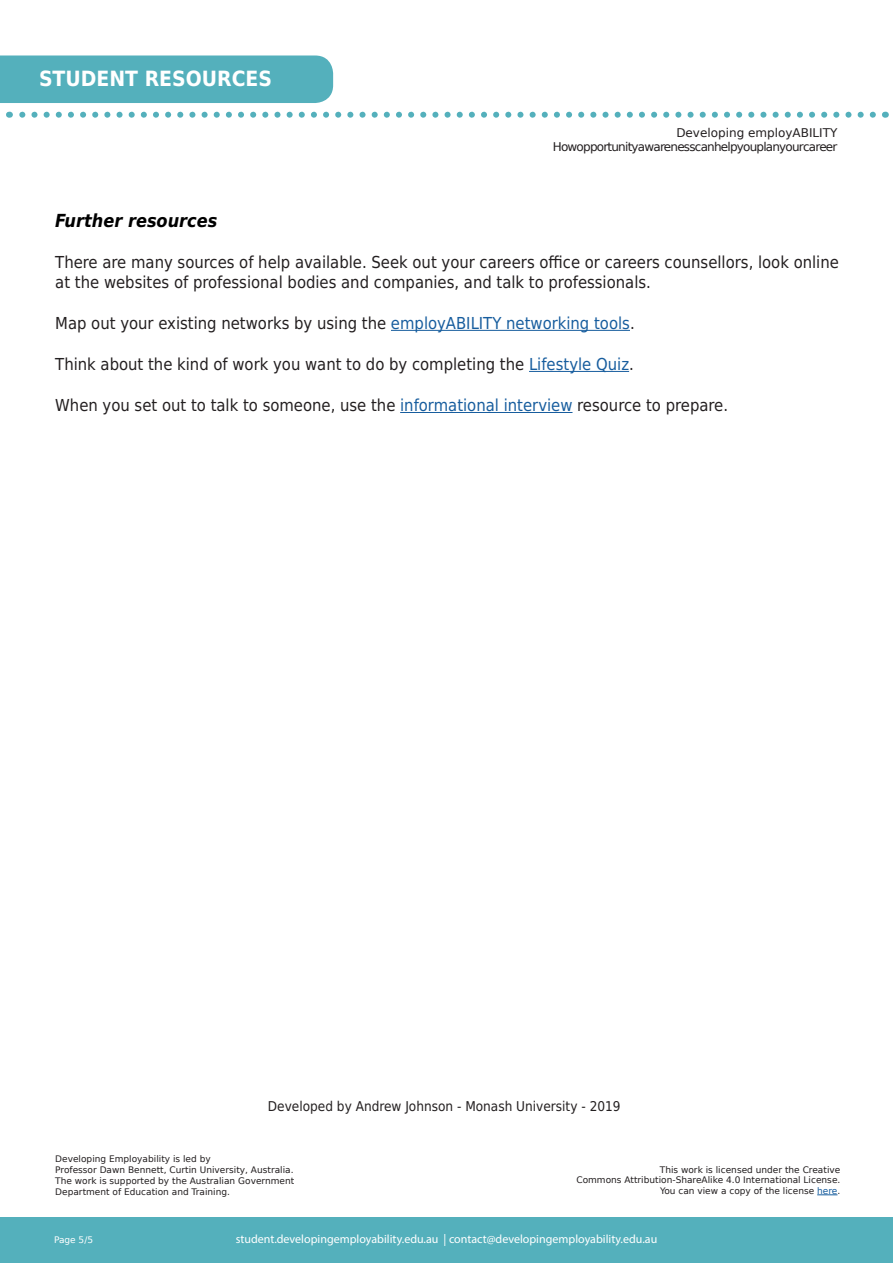
<style>
.page{position:relative;width:893px;height:1263px;background:#fff}
.page>*{position:absolute;margin:0;border:0;box-sizing:border-box;transform-origin:0 0}
.t1{font:700 21px "DejaVu Sans Condensed";color:#fff}
.DE_-_Subheading{font:italic 700 18px "DejaVu Sans Condensed";color:#000}
.DE_-_Body_Black{font:16.5px/19.8px "DejaVu Sans Condensed";color:#231f20}
.DE__-_Acknowledgemen{font:13.5px "DejaVu Sans Condensed";color:#231f20}
.t2{font:12px "Myriad Pro";color:#fff}
.t3{font:12px/14.4px "DejaVu Sans";letter-spacing:-.065em;color:#231f20;text-align:right}
.DE_-_Header_and_Foot{font:9px "DejaVu Sans";color:#231f20}
.t4{font:9px "DejaVu Sans";color:#fff}
.s1{color:#175d9e}
</style>
<div class="page">
<div style="left:0;top:1217px;width:893px;height:46px;background:#54b0bc"></div>
<div style="left:0;top:56px;width:333px;height:47px;background:#54b0bc"></div>
<svg style="left:9px;top:112px;width:864px;height:6px"></svg>
<hr style="left:391px;top:330px;width:239px;height:1px;background:#175d9e">
<hr style="left:529px;top:371px;width:100px;height:1px;background:#175d9e">
<hr style="left:400px;top:412px;width:172px;height:1px;background:#175d9e">
<svg style="left:817px;top:1194px;width:20px;height:1px"></svg>
<p class="t1" style="left:39px;top:61px;width:235px">STUDENT RESOURCES</p>
<p class="t3" style="left:553px;top:125px;width:286px">Developing employABILITY<br>How opportunity awareness can help you plan your career</p>
<p class="DE_-_Subheading" style="left:55px;top:207px;width:164px">Further resources</p>
<p class="DE_-_Body_Black" style="left:55px;top:252px;width:785px">There are many sources of help available. Seek out your careers office or careers counsellors, look online at the websites of professional bodies and companies, and talk to professionals.</p>
<p class="DE_-_Body_Black" style="left:55px;top:313px;width:581px">Map out your existing networks by using the <span class="s1">employABILITY networking tools</span>.</p>
<p class="DE_-_Body_Black" style="left:55px;top:354px;width:580px">Think about the kind of work you want to do by completing the <span class="s1">Lifestyle Quiz</span>.</p>
<p class="DE_-_Body_Black" style="left:55px;top:395px;width:674px">When you set out to talk to someone, use the <span class="s1">informational interview</span> resource to prepare.</p>
<p class="DE__-_Acknowledgemen" style="left:268px;top:1094px;width:354px">Developed by Andrew Johnson - Monash University - 2019</p>
<p class="DE_-_Header_and_Foot" style="left:55px;top:1151px;width:157px">Developing Employability is led by</p>
<p class="DE_-_Header_and_Foot" style="left:55px;top:1162px;width:240px">Professor Dawn Bennett, Curtin University, Australia.</p>
<p class="DE_-_Header_and_Foot" style="left:55px;top:1173px;width:240px">The work is supported by the Australian Government</p>
<p class="DE_-_Header_and_Foot" style="left:55px;top:1183px;width:176px">Department of Education and Training.</p>
<p class="DE_-_Header_and_Foot" style="left:660px;top:1161px;width:182px">This work is licensed under the Creative</p>
<p class="DE_-_Header_and_Foot" style="left:576px;top:1172px;width:265px">Commons Attribution-ShareAlike 4.0 International License.</p>
<p class="DE_-_Header_and_Foot" style="left:660px;top:1183px;width:182px">You can view a copy of the license <span class="s1">here</span>.</p>
<p class="t4" style="left:54px;top:1232px;width:41px">Page 5/5</p>
<p class="t2" style="left:236px;top:1232px;width:423px">student.developingemployability.edu.au | contact@developingemployability.edu.au</p>
</div>
